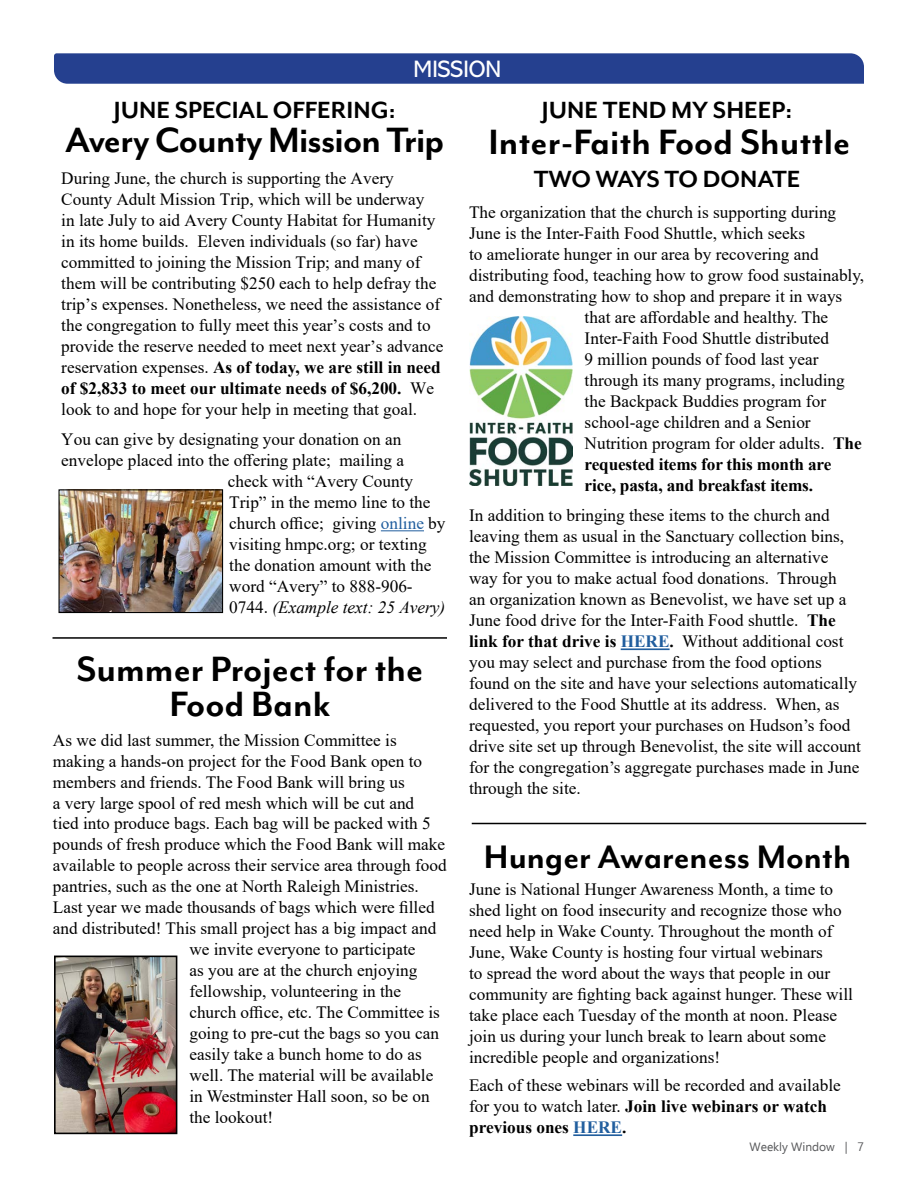
<style>
.page{position:relative;width:918px;height:1188px;background:#fff}
.page>*{position:absolute;margin:0;border:0;box-sizing:border-box;transform-origin:0 0}
.t1{font:700 40.5px/34.5px "Mr Eaves Mod OT";color:#000;text-align:center}
.t2{font:700 40.5px "Mr Eaves Mod OT";letter-spacing:-.02em;color:#000}
.t3{font:700 37.5px "Mr Eaves Mod OT";color:#000}
.t4{font:700 27px "Mr Eaves Mod OT";color:#000}
.t5{font:700 27px "Mr Eaves Mod OT";letter-spacing:-.025em;color:#000}
.t6{font:24px "Abadi MT Pro";color:#fff}
.t7{font:17.25px/21px "Times New Roman";color:#000}
.t8{font:700 17.25px "Times New Roman";letter-spacing:-.01em;color:#000}
.t9{font:italic 17.25px "Times New Roman";color:#000}
.t10{font:12px "Ebrima";color:#58595b}
.s1{font-weight:700}
.s2{color:#215e9e}
.s3{font-style:normal}
.s4{font-weight:700;color:#215e9e}
</style>
<div class="page">
<hr style="left:381px;top:530px;width:43px;height:1px;background:#215e9e">
<div style="left:54px;top:53px;width:810px;height:31px;background:#25408f"></div>
<hr style="left:621px;top:648px;width:49px;height:2px;background:#215e9e">
<img style="left:469px;top:317px;width:103px;height:169px">
<img style="left:60px;top:491px;width:161px;height:120px">
<div style="left:58px;top:489px;width:165px;height:124px;border:1px solid #000"></div>
<hr style="left:573px;top:1134px;width:49px;height:2px;background:#215e9e">
<img style="left:57px;top:959px;width:117px;height:172px">
<div style="left:54px;top:956px;width:123px;height:178px;border:2px solid #000"></div>
<hr style="left:52px;top:637px;width:395px;height:2px;background:#000">
<hr style="left:472px;top:823px;width:394px;height:1px;background:#000">
<h3 class="t6" style="left:414px;top:55px;width:89px">MISSION</h3>
<h3 class="t4" style="left:114px;top:95px;width:283px">JUNE SPECIAL OFFERING:</h3>
<h1 class="t2" style="left:65px;top:118px;width:381px">Avery County Mission Trip</h1>
<p class="t7" style="left:61px;top:167px;width:384px">During June, the church is supporting the Avery County Adult Mission Trip, which will be underway<br>in late July to aid Avery County Habitat for Humanity in its home builds. Eleven individuals (so far) have committed to joining the Mission Trip; and many of them will be contributing $250 each to help defray the trip’s expenses. Nonetheless, we need the assistance of the congregation to fully meet this year’s costs and to provide the reserve needed to meet next year’s advance reservation expenses. <span class="s1">As of today, we are still in need of $2,833 to meet our ultimate needs of $6,200.</span> We look to and hope for your help in meeting that goal.</p>
<p class="t7" style="left:61px;top:428px;width:342px">You can give by designating your donation on an</p>
<p class="t7" style="left:61px;top:449px;width:344px">envelope placed into the offering plate; mailing a</p>
<p class="t7" style="left:228px;top:470px;width:187px">check with “Avery County</p>
<p class="t7" style="left:229px;top:491px;width:203px">Trip” in the memo line to the</p>
<p class="t7" style="left:229px;top:512px;width:218px">church office; giving <span class="s2">online</span> by</p>
<p class="t7" style="left:229px;top:533px;width:199px">visiting hmpc.org; or texting</p>
<p class="t7" style="left:229px;top:554px;width:204px">the donation amount with the</p>
<p class="t7" style="left:229px;top:575px;width:185px">word “Avery” to 888-906-</p>
<p class="t9" style="left:229px;top:595px;width:218px"><span class="s3">0744.</span> (Example text: 25 Avery)</p>
<h1 class="t1" style="left:76px;top:653px;width:348px">Summer Project for the<br>Food Bank</h1>
<p class="t7" style="left:53px;top:729px;width:345px">As we did last summer, the Mission Committee is</p>
<p class="t7" style="left:53px;top:750px;width:371px">making a hands-on project for the Food Bank open to</p>
<p class="t7" style="left:53px;top:771px;width:353px">members and friends. The Food Bank will bring us</p>
<p class="t7" style="left:53px;top:792px;width:363px">a very large spool of red mesh which will be cut and</p>
<p class="t7" style="left:53px;top:813px;width:379px">tied into produce bags. Each bag will be packed with 5</p>
<p class="t7" style="left:53px;top:834px;width:394px">pounds of fresh produce which the Food Bank will make</p>
<p class="t7" style="left:53px;top:855px;width:395px">available to people across their service area through food</p>
<p class="t7" style="left:53px;top:876px;width:368px">pantries, such as the one at North Raleigh Ministries.</p>
<p class="t7" style="left:53px;top:897px;width:383px">Last year we made thousands of bags which were filled</p>
<p class="t7" style="left:53px;top:918px;width:385px">and distributed! This small project has a big impact and</p>
<p class="t7" style="left:189px;top:939px;width:228px">we invite everyone to participate</p>
<p class="t7" style="left:189px;top:960px;width:230px">as you are at the church enjoying</p>
<p class="t7" style="left:189px;top:981px;width:213px">fellowship, volunteering in the</p>
<p class="t7" style="left:189px;top:1002px;width:252px">church office, etc. The Committee is</p>
<p class="t7" style="left:189px;top:1023px;width:251px">going to pre-cut the bags so you can</p>
<p class="t7" style="left:189px;top:1044px;width:234px">easily take a bunch home to do as</p>
<p class="t7" style="left:189px;top:1065px;width:246px">well. The material will be available</p>
<p class="t7" style="left:189px;top:1086px;width:242px">in Westminster Hall soon, so be on</p>
<p class="t7" style="left:189px;top:1107px;width:85px">the lookout!</p>
<h3 class="t4" style="left:542px;top:95px;width:252px">JUNE TEND MY SHEEP:</h3>
<h1 class="t1" style="left:489px;top:125px;width:363px">Inter-Faith Food Shuttle</h1>
<h3 class="t5" style="left:534px;top:164px;width:268px">TWO WAYS TO DONATE</h3>
<p class="t7" style="left:469px;top:202px;width:369px">The organization that the church is supporting during</p>
<p class="t7" style="left:469px;top:223px;width:338px">June is the Inter-Faith Food Shuttle, which seeks</p>
<p class="t7" style="left:469px;top:244px;width:351px">to ameliorate hunger in our area by recovering and</p>
<p class="t7" style="left:469px;top:265px;width:397px">distributing food, teaching how to grow food sustainably,</p>
<p class="t7" style="left:469px;top:286px;width:375px">and demonstrating how to shop and prepare it in ways</p>
<p class="t7" style="left:585px;top:307px;width:245px">that are affordable and healthy. The</p>
<p class="t7" style="left:585px;top:328px;width:246px">Inter-Faith Food Shuttle distributed</p>
<p class="t7" style="left:585px;top:349px;width:235px">9 million pounds of food last year</p>
<p class="t7" style="left:585px;top:370px;width:262px">through its many programs, including</p>
<p class="t7" style="left:585px;top:391px;width:243px">the Backpack Buddies program for</p>
<p class="t7" style="left:585px;top:412px;width:228px">school-age children and a Senior</p>
<p class="t7" style="left:585px;top:433px;width:279px">Nutrition program for older adults. <span class="s1">The</span></p>
<p class="t8" style="left:585px;top:452px;width:248px">requested items for this month are</p>
<p class="t8" style="left:585px;top:473px;width:230px">rice, pasta, and breakfast items.</p>
<p class="t7" style="left:469px;top:504px;width:393px">In addition to bringing these items to the church and leaving them as usual in the Sanctuary collection bins, the Mission Committee is introducing an alternative way for you to make actual food donations. Through<br>an organization known as Benevolist, we have set up a June food drive for the Inter-Faith Food shuttle. <span class="s1">The link for that drive is</span> <span class="s4">HERE</span><span class="s1">.</span> Without additional cost you may select and purchase from the food options found on the site and have your selections automatically delivered to the Food Shuttle at its address. When, as requested, you report your purchases on Hudson’s food drive site set up through Benevolist, the site will account for the congregation’s aggregate purchases made in June through the site.</p>
<h2 class="t3" style="left:484px;top:836px;width:369px">Hunger Awareness Month</h2>
<p class="t7" style="left:469px;top:878px;width:385px">June is National Hunger Awareness Month, a time to shed light on food insecurity and recognize those who need help in Wake County. Throughout the month of June, Wake County is hosting four virtual webinars<br>to spread the word about the ways that people in our community are fighting back against hunger. These will take place each Tuesday of the month at noon. Please join us during your lunch break to learn about some incredible people and organizations!</p>
<p class="t7" style="left:469px;top:1074px;width:373px">Each of these webinars will be recorded and available for you to watch later. <span class="s1">Join live webinars or watch previous ones</span> <span class="s4">HERE</span><span class="s1">.</span></p>
<p class="t10" style="left:750px;top:1138px;width:116px">Weekly Window | 7</p>
</div>
